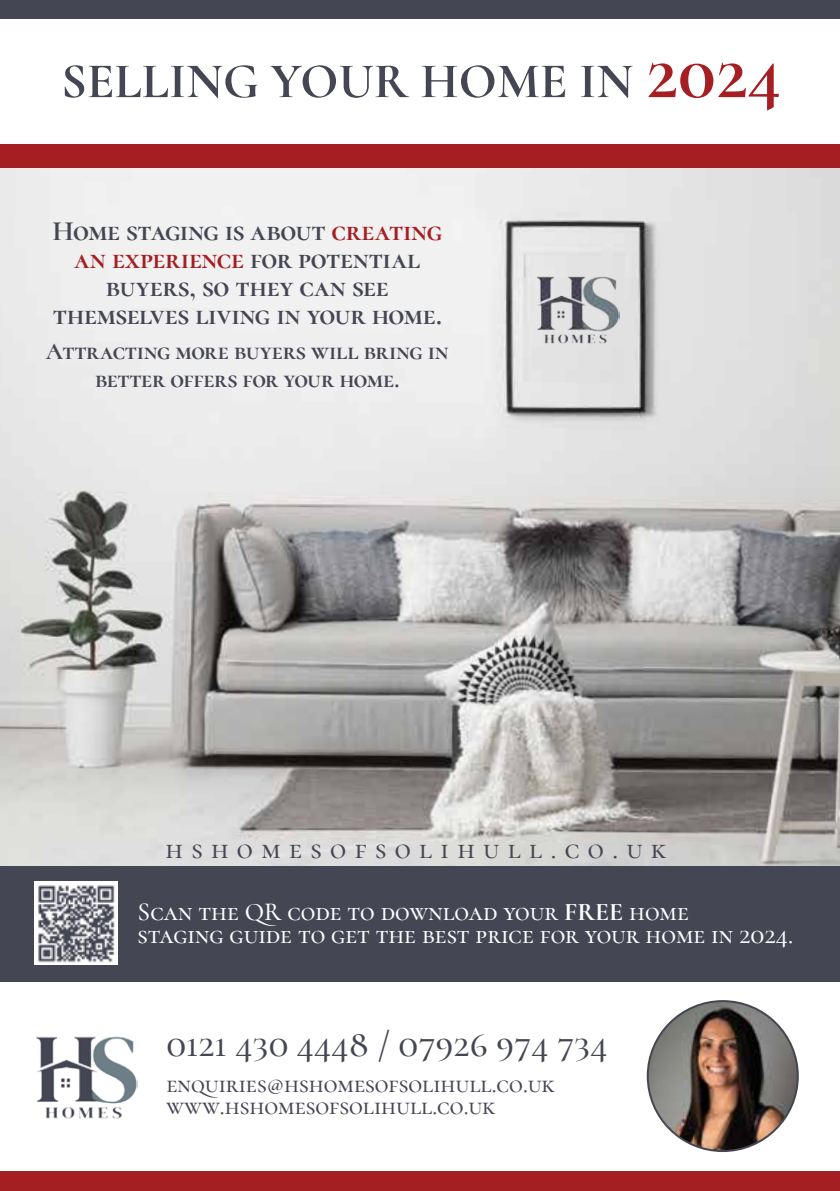
<style>
.page{position:relative;width:840px;height:1191px;background:#fff}
.page>*{position:absolute;margin:0;border:0;box-sizing:border-box;transform-origin:0 0}
.t1{font:700 50px "Cormorant SC";color:#444653}
.t2{font:500 36px "Cormorant SC";color:#444653}
.t3{font:700 28px/28px "Cormorant SC";letter-spacing:-.01em;color:#444653;text-align:center}
.t4{font:500 28px "Cormorant SC";letter-spacing:.3em;color:#444653}
.t5{font:500 25.4px/23.6px "Cormorant SC";color:#fff}
.t6{font:500 24px/22px "Cormorant SC";color:#444653}
.t7{font:700 24px/28px "Cormorant SC";letter-spacing:-.01em;color:#444653;text-align:center}
.s1{font-size:70px;color:#a51e22}
.s2{color:#a51e22}
.s3{font-weight:700}
</style>
<div class="page">
<img style="left:0;top:168px;width:839px;height:698px">
<img style="left:535px;top:267px;width:83px;height:84px">
<div style="left:0;top:866px;width:839px;height:116px;background:#444653"></div>
<div style="left:0;top:1171px;width:839px;height:20px;background:#a51e22"></div>
<div style="left:0;top:120px;width:839px;height:48px;background:#a51e22"></div>
<img style="left:36px;top:1036px;width:102px;height:83px">
<img style="left:647px;top:1001px;width:150px;height:150px;border-radius:75px">
<div style="left:0;top:0;width:839px;height:143px;background:#fff"></div>
<div style="left:0;top:0;width:839px;height:18px;background:#444653"></div>
<img style="left:35px;top:881px;width:83px;height:83px">
<h1 class="t1" style="left:61px;top:50px;width:721px">SELLING YOUR HOME IN <span class="s1">2024</span></h1>
<p class="t3" style="left:52px;top:217px;width:391px">Home staging is about <span class="s2">creating an experience</span> for potential buyers, so they can see themselves living in your home.</p>
<p class="t7" style="left:46px;top:337px;width:404px">Attracting more buyers will bring in better offers for your home.</p>
<p class="t4" style="left:165px;top:832px;width:502px">hshomesofsolihull.co.uk</p>
<p class="t5" style="left:137px;top:899px;width:656px">Scan the QR code to download your <span class="s3">FREE</span> home<br>staging guide to get the best price for your home in 2024.</p>
<p class="t2" style="left:166px;top:1022px;width:442px">0121 430 4448 / 07926 974 734</p>
<p class="t6" style="left:166px;top:1073px;width:389px">enquiries@hshomesofsolihull.co.uk www.hshomesofsolihull.co.uk</p>
</div>
